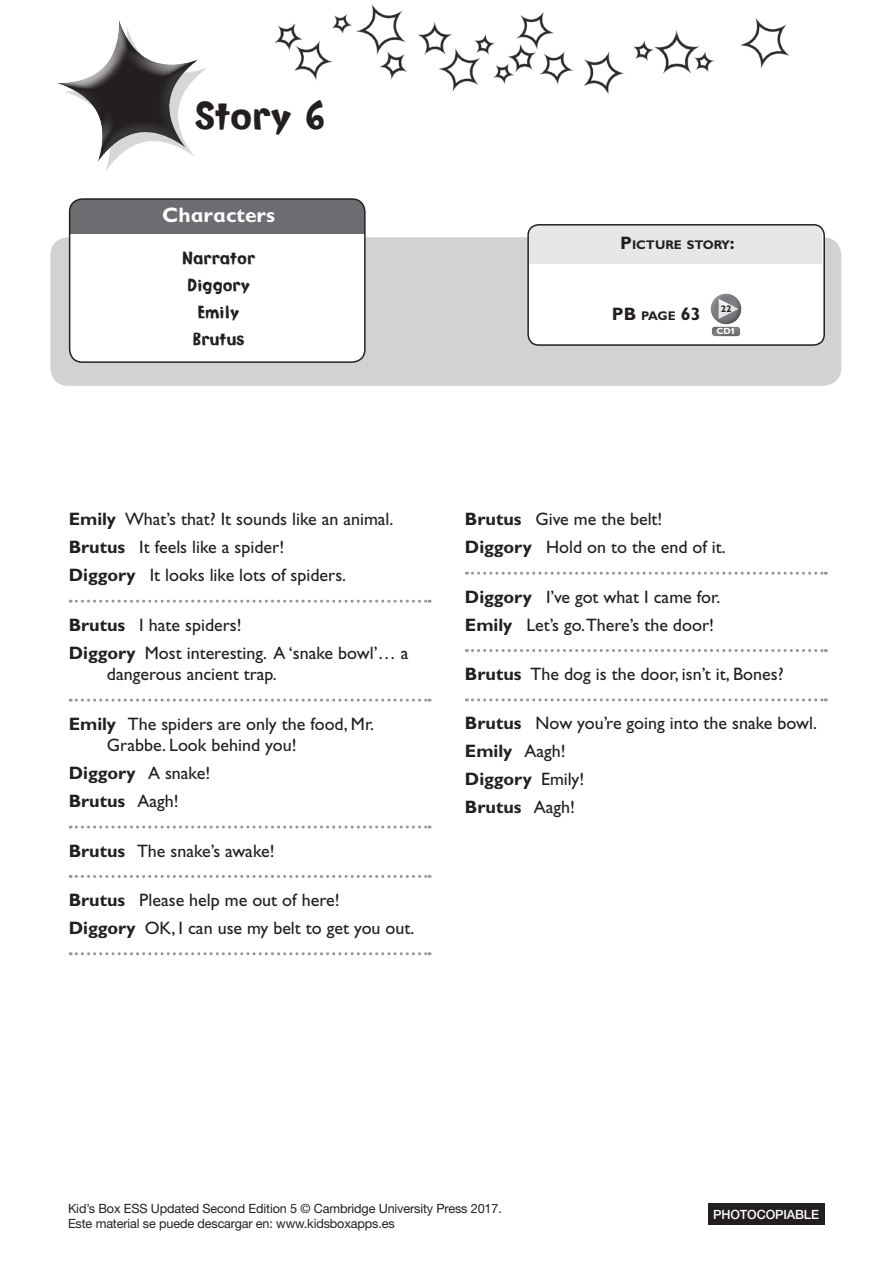
<style>
.page{position:relative;width:893px;height:1263px;background:#fff}
.page>*{position:absolute;margin:0;border:0;box-sizing:border-box;transform-origin:0 0}
.t1{font:40.5px "Roger";letter-spacing:-.005em;color:#231f20}
.t2{font:700 21px "Gill Sans Infant Std";color:#fff}
.t3{font:18px/27.9px "Gill Sans Std";color:#231f20}
.t4{font:700 18px/27.9px "Gill Sans Std";color:#231f20}
.t5{font:18px/27px "Roger";color:#231f20;text-align:center}
.t6{font:12.75px/15.3px "Helvetica Neue LT Std";letter-spacing:-.01em;color:#231f20}
.t7{font:500 12.75px "Helvetica Neue LT Std";letter-spacing:-.01em;color:#fff}
.t8{font:700 12.6px "Gill Sans Std";color:#231f20}
.t9{font:700 9px "Gill Sans Infant Std";color:#fff}
.s1{font-size:18px}
.s2{font-size:12.6px}
.s3{font-weight:700}
.s4{font-weight:400}
</style>
<div class="page">
<img style="left:274px;top:4px;width:516px;height:91px">
<div style="left:55px;top:17px;width:144px;height:146px;background:#3e3e3f;opacity:.75"></div>
<div style="left:708px;top:1203px;width:117px;height:22px;background:#231f20"></div>
<div style="left:50px;top:237px;width:791px;height:149px;background:#d1d2d4;border-radius:18px"></div>
<svg style="left:70px;top:600px;width:360px;height:3px"></svg>
<svg style="left:70px;top:699px;width:360px;height:3px"></svg>
<svg style="left:70px;top:825px;width:360px;height:3px"></svg>
<svg style="left:70px;top:875px;width:360px;height:3px"></svg>
<svg style="left:70px;top:952px;width:360px;height:3px"></svg>
<svg style="left:466px;top:572px;width:360px;height:3px"></svg>
<svg style="left:466px;top:649px;width:360px;height:3px"></svg>
<svg style="left:466px;top:698px;width:360px;height:3px"></svg>
<div style="left:70px;top:199px;width:295px;height:35px;background:#6c6d70"></div>
<div style="left:70px;top:237px;width:293px;height:125px;background:#fff"></div>
<div style="left:69px;top:198px;width:297px;height:165px;border:2px solid #231f20;border-radius:13px"></div>
<div style="left:528px;top:225px;width:294px;height:39px;background:#e6e7e9"></div>
<div style="left:528px;top:264px;width:294px;height:81px;background:#fff"></div>
<div style="left:711px;top:325px;width:31px;height:12px;background:#231f20;opacity:.5"></div>
<div style="left:707px;top:292px;width:37px;height:33px;background:#231f20;opacity:.75"></div>
<div style="left:718px;top:298px;width:23px;height:11px;background:#fff;opacity:.75"></div>
<div style="left:718px;top:302px;width:23px;height:19px;background:#fff;opacity:.75"></div>
<div style="left:527px;top:224px;width:298px;height:122px;border:2px solid #231f20;border-radius:11px"></div>
<h1 class="t1" style="left:195px;top:92px;width:133px">Story 6</h1>
<p class="t2" style="left:162px;top:202px;width:114px">Characters</p>
<p class="t5" style="left:182px;top:244px;width:75px">Narrator<br>Diggory<br>Emily<br>Brutus</p>
<p class="t8" style="left:620px;top:237px;width:116px"><span class="s1">P</span>ICTURE STORY<span class="s1">:</span></p>
<p class="t4" style="left:612px;top:300px;width:121px">PB <span class="s2">PAGE</span> 63 <sup>22</sup></p>
<p class="t9" style="left:716px;top:326px;width:21px">CD1</p>
<p class="t3" style="left:69px;top:505px;width:326px"><span class="s3">Emily</span> What’s that? It sounds like an animal.<br><span class="s3">Brutus</span> It feels like a spider!<br><span class="s3">Diggory</span> It looks like lots of spiders.</p>
<p class="t3" style="left:69px;top:611px;width:341px"><span class="s3">Brutus</span> I hate spiders!<br><span class="s3">Diggory</span> Most interesting. A ‘snake bowl’… a</p>
<p class="t3" style="left:107px;top:660px;width:171px">dangerous ancient trap.</p>
<p class="t3" style="left:107px;top:713px;width:269px;line-height:21.6px;text-indent:-38px"><span class="s3">Emily</span> The spiders are only the food, Mr.<br>Grabbe. Look behind you!</p>
<p class="t4" style="left:69px;top:759px;width:143px">Diggory <span class="s4">A snake!<br></span>Brutus <span class="s4">Aagh!</span></p>
<p class="t3" style="left:69px;top:837px;width:207px"><span class="s3">Brutus</span> The snake’s awake!</p>
<p class="t3" style="left:69px;top:886px;width:347px"><span class="s3">Brutus</span> Please help me out of here!<br><span class="s3">Diggory</span> OK, I can use my belt to get you out.</p>
<p class="t3" style="left:465px;top:505px;width:262px"><span class="s3">Brutus</span> Give me the belt!<br><span class="s3">Diggory</span> Hold on to the end of it.</p>
<p class="t3" style="left:465px;top:583px;width:257px"><span class="s3">Diggory</span> I’ve got what I came for.<br><span class="s3">Emily</span> Let’s go.There’s the door!</p>
<p class="t3" style="left:465px;top:660px;width:320px"><span class="s3">Brutus</span> The dog is the door, isn’t it, Bones?</p>
<p class="t3" style="left:465px;top:709px;width:354px"><span class="s3">Brutus</span> Now you’re going into the snake bowl.<br><span class="s3">Emily</span> Aagh!<br><span class="s3">Diggory</span> Emily!<br><span class="s3">Brutus</span> Aagh!</p>
<p class="t6" style="left:68px;top:1200px;width:435px">Kid’s Box ESS Updated Second Edition 5 © Cambridge University Press 2017.<br>Este material se puede descargar en: www.kidsboxapps.es</p>
<p class="t7" style="left:713px;top:1207px;width:107px">PHOTOCOPIABLE</p>
</div>
